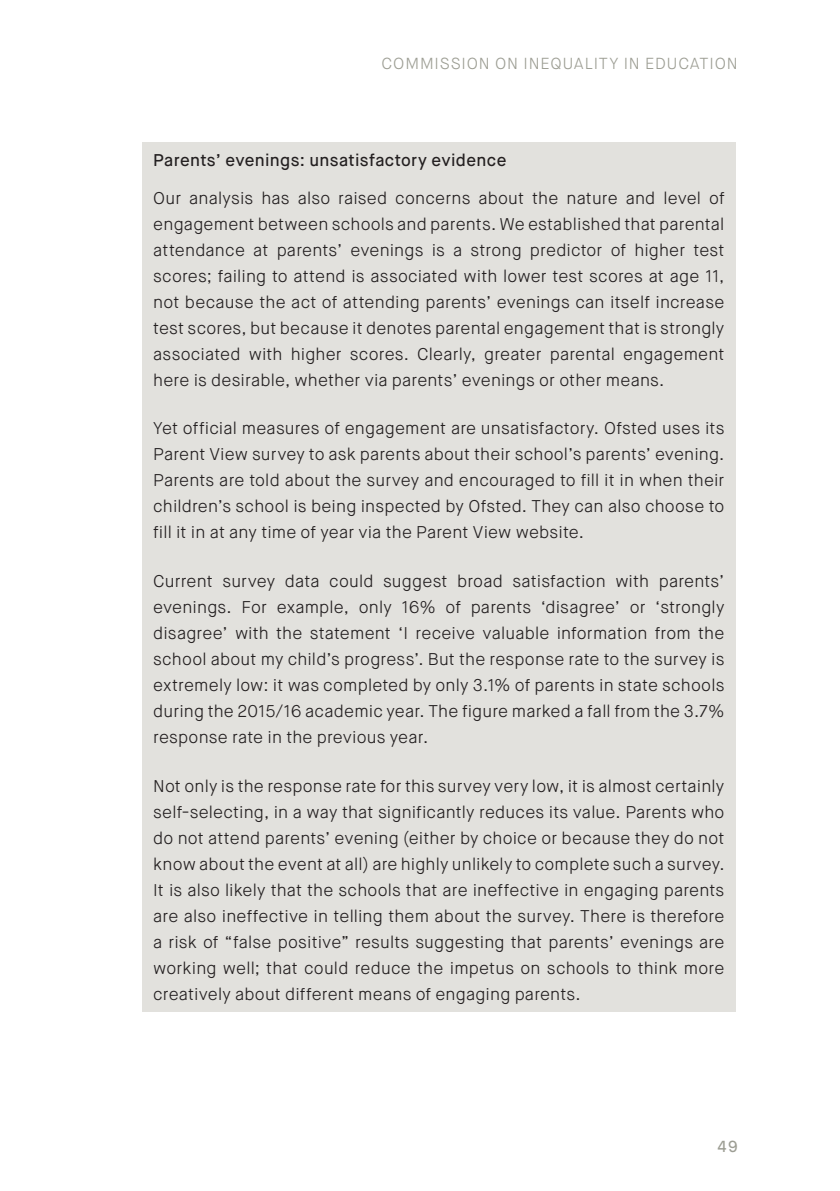
<style>
.page{position:relative;width:840px;height:1191px;background:#fff}
.page>*{position:absolute;margin:0;border:0;box-sizing:border-box;transform-origin:0 0}
.Body_Text_-_MAIN_TEX{font:300 17px/26px "Maison Neue";letter-spacing:.01em;color:#231f20;text-align:justify}
.Chart_Title{font:500 17px "Maison Neue";letter-spacing:.02em;color:#231f20}
.t1{font:300 16px "Maison Neue";letter-spacing:.05em;color:#9d9e94}
.t2{font:500 16px "Maison Neue";color:#9d9e94}
</style>
<div class="page">
<div style="left:142px;top:142px;width:593px;height:869px;background:#e2e1dd"></div>
<p class="t1" style="left:381px;top:53px;width:357px">COMMISSION ON INEQUALITY IN EDUCATION</p>
<p class="Chart_Title" style="left:153px;top:150px;width:354px">Parents’ evenings: unsatisfactory evidence</p>
<p class="Body_Text_-_MAIN_TEX" style="left:153px;top:185px;width:572px">Our analysis has also raised concerns about the nature and level of engagement between schools and parents. We established that parental attendance at parents’ evenings is a strong predictor of higher test scores; failing to attend is associated with lower test scores at age 11, not because the act of attending parents’ evenings can itself increase test scores, but because it denotes parental engagement that is strongly associated with higher scores. Clearly, greater parental engagement here is desirable, whether via parents’ evenings or other means.</p>
<p class="Body_Text_-_MAIN_TEX" style="left:153px;top:416px;width:572px">Yet official measures of engagement are unsatisfactory. Ofsted uses its Parent View survey to ask parents about their school’s parents’ evening.<br>Parents are told about the survey and encouraged to fill it in when their children’s school is being inspected by Ofsted. They can also choose to fill it in at any time of year via the Parent View website.</p>
<p class="Body_Text_-_MAIN_TEX" style="left:153px;top:568px;width:572px">Current survey data could suggest broad satisfaction with parents’ evenings. For example, only 16% of parents ‘disagree’ or ‘strongly disagree’ with the statement ‘I receive valuable information from the school about my child’s progress’. But the response rate to the survey is extremely low: it was completed by only 3.1% of parents in state schools during the 2015/16 academic year. The figure marked a fall from the 3.7% response rate in the previous year.</p>
<p class="Body_Text_-_MAIN_TEX" style="left:153px;top:773px;width:572px">Not only is the response rate for this survey very low, it is almost certainly self-selecting, in a way that significantly reduces its value. Parents who do not attend parents’ evening (either by choice or because they do not know about the event at all) are highly unlikely to complete such a survey.<br>It is also likely that the schools that are ineffective in engaging parents are also ineffective in telling them about the survey. There is therefore a risk of “false positive” results suggesting that parents’ evenings are working well; that could reduce the impetus on schools to think more creatively about different means of engaging parents.</p>
<p class="t2" style="left:717px;top:1136px;width:22px">49</p>
</div>
